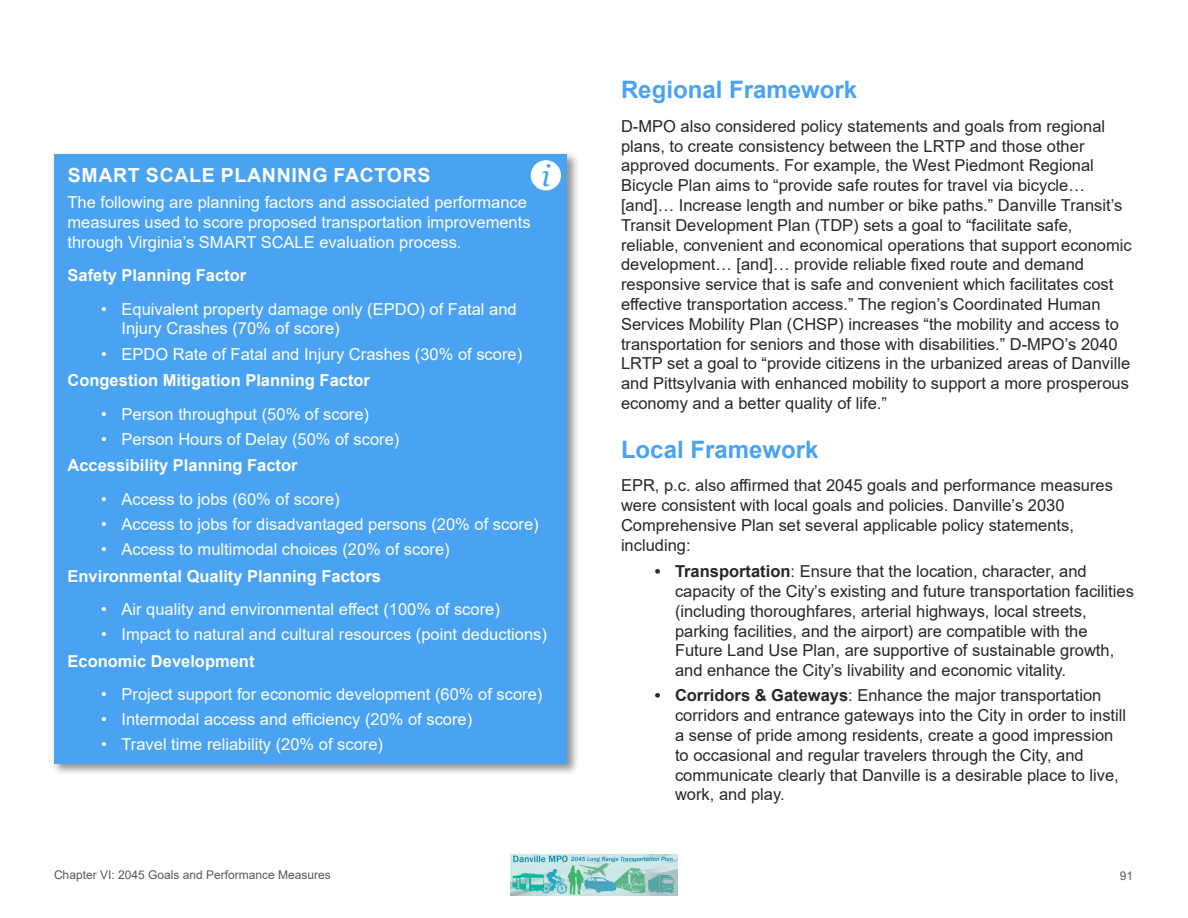
<style>
.page{position:relative;width:1188px;height:918px;background:#fff}
.page>*{position:absolute;margin:0;border:0;box-sizing:border-box;transform-origin:0 0}
.Insert_Body_text{font:italic 30px "Georgia";color:#49a3f2}
.Header_1{font:700 24px "Arial";color:#49a3f2}
.Insert_Title{font:700 19.5px "Arial";letter-spacing:.035em;color:#fff}
.Body_text{font:16.5px/19.8px "Arial";color:#252728}
.Insert_Body_text-2{font:16.5px/19.8px "Arial";color:#fff}
.Insert_Body_text-3{font:700 16.5px "Arial";color:#fff}
.t1{font:12px "Arial";color:#575859}
.s1{font-weight:700}
</style>
<div class="page">
<img style="left:511px;top:855px;width:166px;height:41px">
<div style="left:51px;top:151px;width:529px;height:625px;background:#231f20;opacity:.5"></div>
<div style="left:54px;top:154px;width:513px;height:610px;background:#49a3f2"></div>
<div style="left:531px;top:160px;width:30px;height:30px;background:#fff;border-radius:50%"></div>
<p class="Insert_Body_text" style="left:541px;top:156px;width:10px">i</p>
<p class="Insert_Title" style="left:68px;top:161px;width:364px">SMART SCALE PLANNING FACTORS</p>
<p class="Insert_Body_text-2" style="left:68px;top:193px;width:465px">The following are planning factors and associated performance measures used to score proposed transportation improvements through Virginia’s SMART SCALE evaluation process.</p>
<p class="Insert_Body_text-3" style="left:68px;top:264px;width:180px">Safety Planning Factor</p>
<p class="Insert_Body_text-2" style="left:122px;top:299px;width:397px;text-indent:-20px">• Equivalent property damage only (EPDO) of Fatal and<br>Injury Crashes (70% of score)</p>
<p class="Insert_Body_text-2" style="left:101px;top:344px;width:422px">• EPDO Rate of Fatal and Injury Crashes (30% of score)</p>
<p class="Insert_Body_text-3" style="left:68px;top:369px;width:304px">Congestion Mitigation Planning Factor</p>
<p class="Insert_Body_text-2" style="left:101px;top:404px;width:269px">• Person throughput (50% of score)</p>
<p class="Insert_Body_text-2" style="left:101px;top:429px;width:300px">• Person Hours of Delay (50% of score)</p>
<p class="Insert_Body_text-3" style="left:68px;top:454px;width:232px">Accessibility Planning Factor</p>
<p class="Insert_Body_text-2" style="left:101px;top:489px;width:240px">• Access to jobs (60% of score)</p>
<p class="Insert_Body_text-2" style="left:101px;top:514px;width:439px">• Access to jobs for disadvantaged persons (20% of score)</p>
<p class="Insert_Body_text-2" style="left:101px;top:539px;width:350px">• Access to multimodal choices (20% of score)</p>
<p class="Insert_Body_text-3" style="left:68px;top:564px;width:315px">Environmental Quality Planning Factors</p>
<p class="Insert_Body_text-2" style="left:101px;top:599px;width:400px">• Air quality and environmental effect (100% of score)</p>
<p class="Insert_Body_text-2" style="left:101px;top:624px;width:447px">• Impact to natural and cultural resources (point deductions)</p>
<p class="Insert_Body_text-3" style="left:68px;top:649px;width:189px">Economic Development</p>
<p class="Insert_Body_text-2" style="left:101px;top:684px;width:443px">• Project support for economic development (60% of score)</p>
<p class="Insert_Body_text-2" style="left:101px;top:709px;width:373px">• Intermodal access and efficiency (20% of score)</p>
<p class="Insert_Body_text-2" style="left:101px;top:734px;width:283px">• Travel time reliability (20% of score)</p>
<p class="Header_1" style="left:621px;top:73px;width:238px">Regional Framework</p>
<p class="Body_text" style="left:621px;top:116px;width:512px">D-MPO also considered policy statements and goals from regional plans, to create consistency between the LRTP and those other approved documents. For example, the West Piedmont Regional Bicycle Plan aims to “provide safe routes for travel via bicycle… [and]… Increase length and number or bike paths.” Danville Transit’s Transit Development Plan (TDP) sets a goal to “facilitate safe, reliable, convenient and economical operations that support economic development… [and]… provide reliable fixed route and demand responsive service that is safe and convenient which facilitates cost effective transportation access.” The region’s Coordinated Human Services Mobility Plan (CHSP) increases “the mobility and access to transportation for seniors and those with disabilities.” D-MPO’s 2040<br>LRTP set a goal to “provide citizens in the urbanized areas of Danville and Pittsylvania with enhanced mobility to support a more prosperous economy and a better quality of life.”</p>
<p class="Header_1" style="left:621px;top:433px;width:199px">Local Framework</p>
<p class="Body_text" style="left:621px;top:476px;width:494px">EPR, p.c. also affirmed that 2045 goals and performance measures were consistent with local goals and policies. Danville’s 2030<br>Comprehensive Plan set several applicable policy statements, including:</p>
<p class="Body_text" style="left:675px;top:561px;width:460px;text-indent:-20px"><span class="s1">• Transportation</span>: Ensure that the location, character, and capacity of the City’s existing and future transportation facilities (including thoroughfares, arterial highways, local streets, parking facilities, and the airport) are compatible with the Future Land Use Plan, are supportive of sustainable growth, and enhance the City’s livability and economic vitality.</p>
<p class="Body_text" style="left:675px;top:686px;width:453px;text-indent:-20px"><span class="s1">• Corridors &amp; Gateways</span>: Enhance the major transportation corridors and entrance gateways into the City in order to instill a sense of pride among residents, create a good impression to occasional and regular travelers through the City, and communicate clearly that Danville is a desirable place to live, work, and play.</p>
<p class="t1" style="left:54px;top:867px;width:278px">Chapter VI: 2045 Goals and Performance Measures</p>
<p class="t1" style="left:1120px;top:867px;width:15px">91</p>
</div>
